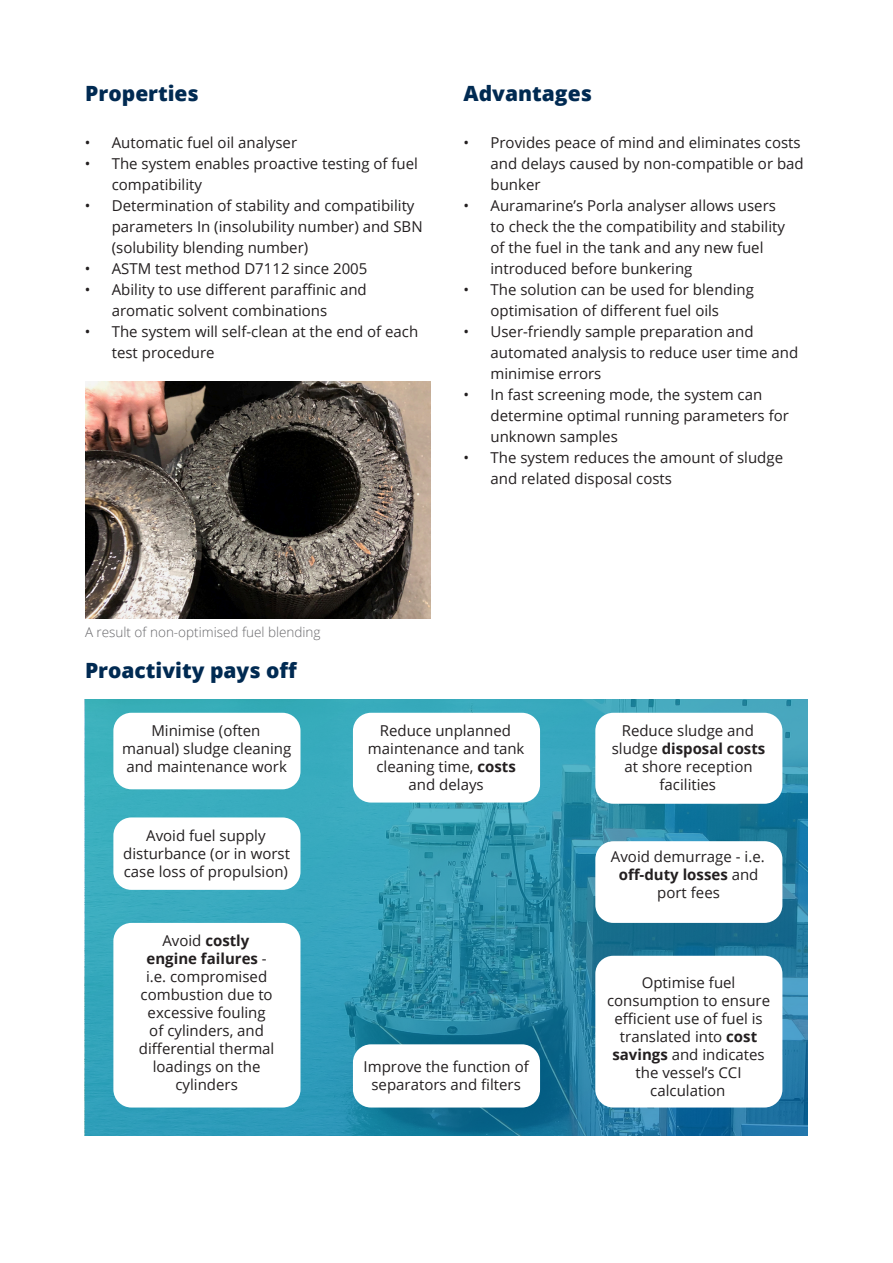
<style>
.page{position:relative;width:893px;height:1263px;background:#fff}
.page>*{position:absolute;margin:0;border:0;box-sizing:border-box;transform-origin:0 0}
.Väliotsikko{font:800 21px "Open Sans";color:#002a52}
.Leipäteksti{font:15px/18px "Open Sans";color:#231f20}
.Kuvateksti{font:300 13.5px "Open Sans";color:#67676a}
.s1{font-weight:700}
</style>
<div class="page">
<img style="left:85px;top:700px;width:723px;height:435px">
<div style="left:595px;top:713px;width:187px;height:91px;background:#fff;border-radius:18px"></div>
<div style="left:595px;top:956px;width:187px;height:151px;background:#fff;border-radius:18px"></div>
<div style="left:353px;top:713px;width:187px;height:89px;background:#fff;border-radius:18px"></div>
<div style="left:353px;top:1044px;width:187px;height:63px;background:#fff;border-radius:18px"></div>
<div style="left:113px;top:713px;width:187px;height:76px;background:#fff;border-radius:18px"></div>
<div style="left:113px;top:923px;width:187px;height:184px;background:#fff;border-radius:18px"></div>
<div style="left:595px;top:841px;width:187px;height:82px;background:#fff;border-radius:18px"></div>
<div style="left:113px;top:817px;width:187px;height:73px;background:#fff;border-radius:18px"></div>
<img style="left:85px;top:381px;width:345px;height:237px">
<p class="Väliotsikko" style="left:85px;top:78px;width:115px">Properties</p>
<p class="Leipäteksti" style="left:85px;top:133px;width:214px">• Automatic fuel oil analyser</p>
<p class="Leipäteksti" style="left:112px;top:152px;width:308px;line-height:21px;text-indent:-27px">• The system enables proactive testing of fuel compatibility</p>
<p class="Leipäteksti" style="left:112px;top:194px;width:312px;line-height:21px;text-indent:-27px">• Determination of stability and compatibility parameters In (insolubility number) and SBN (solubility blending number)</p>
<p class="Leipäteksti" style="left:85px;top:259px;width:284px">• ASTM test method D7112 since 2005</p>
<p class="Leipäteksti" style="left:112px;top:278px;width:257px;line-height:21px;text-indent:-27px">• Ability to use different paraffinic and aromatic solvent combinations</p>
<p class="Leipäteksti" style="left:112px;top:320px;width:308px;line-height:21px;text-indent:-27px">• The system will self-clean at the end of each test procedure</p>
<p class="Väliotsikko" style="left:463px;top:78px;width:130px">Advantages</p>
<p class="Leipäteksti" style="left:490px;top:131px;width:315px;line-height:21px;text-indent:-27px">• Provides peace of mind and eliminates costs and delays caused by non-compatible or bad bunker</p>
<p class="Leipäteksti" style="left:490px;top:194px;width:296px;line-height:21px;text-indent:-27px">• Auramarine’s Porla analyser allows users to check the the compatibility and stability of the fuel in the tank and any new fuel introduced before bunkering</p>
<p class="Leipäteksti" style="left:463px;top:278px;width:292px;line-height:21px;text-align:center">• The solution can be used for blending optimisation of different fuel oils</p>
<p class="Leipäteksti" style="left:490px;top:320px;width:309px;line-height:21px;text-indent:-27px">• User-friendly sample preparation and automated analysis to reduce user time and minimise errors</p>
<p class="Leipäteksti" style="left:490px;top:383px;width:300px;line-height:21px;text-indent:-27px">• In fast screening mode, the system can determine optimal running parameters for unknown samples</p>
<p class="Leipäteksti" style="left:490px;top:446px;width:294px;line-height:21px;text-indent:-27px">• The system reduces the amount of sludge and related disposal costs</p>
<p class="Kuvateksti" style="left:85px;top:622px;width:237px">A result of non-optimised fuel blending</p>
<p class="Väliotsikko" style="left:85px;top:654px;width:214px">Proactivity pays off</p>
<p class="Leipäteksti" style="left:122px;top:721px;width:171px;text-align:center">Minimise (often manual) sludge cleaning and maintenance work</p>
<p class="Leipäteksti" style="left:123px;top:826px;width:168px;text-align:center">Avoid fuel supply disturbance (or in worst case loss of propulsion)</p>
<p class="Leipäteksti" style="left:139px;top:931px;width:137px;text-align:center">Avoid <span class="s1">costly engine failures</span> - i.e. compromised combustion due to excessive fouling of cylinders, and differential thermal loadings on the cylinders</p>
<p class="Leipäteksti" style="left:368px;top:721px;width:158px;text-align:center">Reduce unplanned maintenance and tank cleaning time, <span class="s1">costs </span>and delays</p>
<p class="Leipäteksti" style="left:364px;top:1057px;width:167px;text-align:center">Improve the function of separators and filters</p>
<p class="Leipäteksti" style="left:612px;top:721px;width:155px;text-align:center">Reduce sludge and sludge <span class="s1">disposal costs </span>at shore reception facilities</p>
<p class="Leipäteksti" style="left:611px;top:847px;width:155px;text-align:center">Avoid demurrage - i.e. <span class="s1">off-duty losses</span> and port fees</p>
<p class="Leipäteksti" style="left:607px;top:973px;width:164px;text-align:center">Optimise fuel consumption to ensure efficient use of fuel is translated into <span class="s1">cost savings</span> and indicates the vessel’s CCI calculation</p>
</div>
